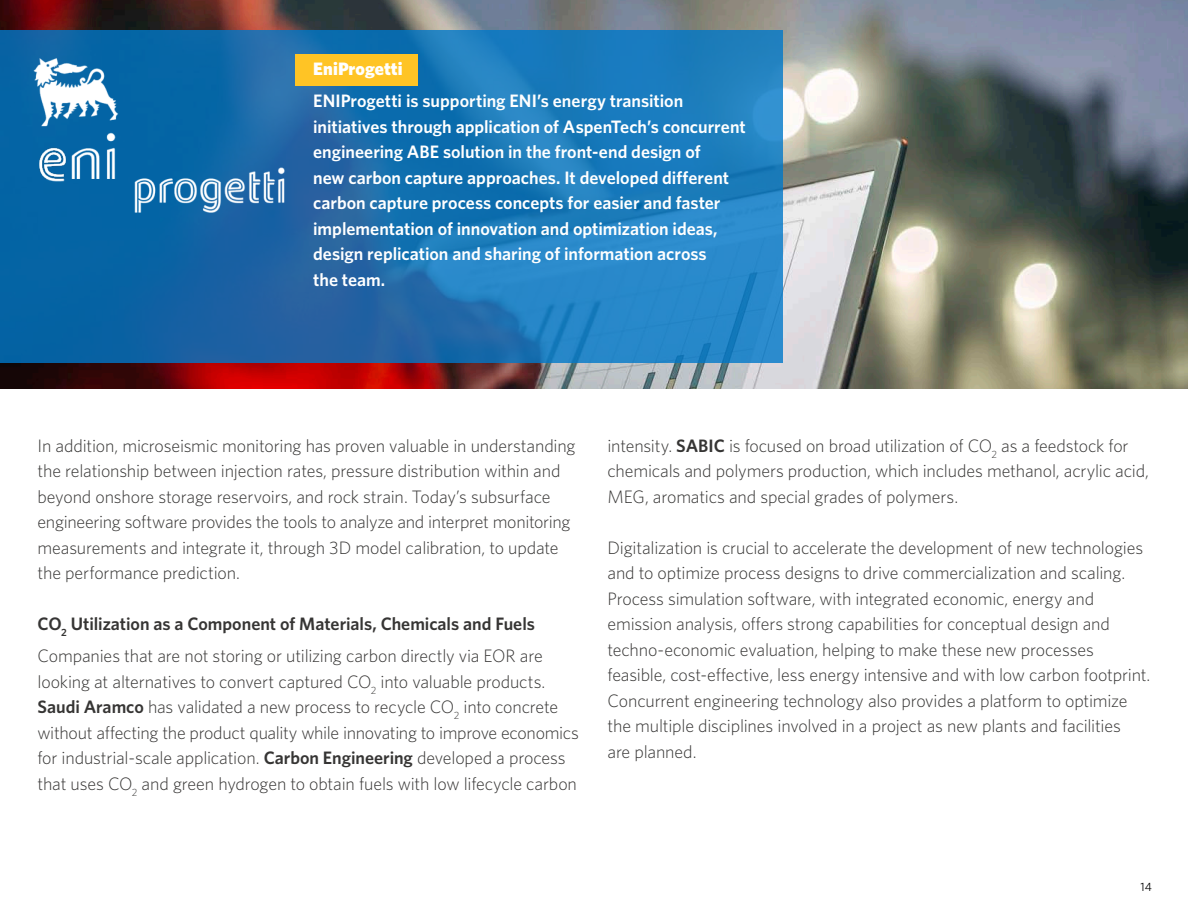
<style>
.page{position:relative;width:1188px;height:918px;background:#fff}
.page>*{position:absolute;margin:0;border:0;box-sizing:border-box;transform-origin:0 0}
.Body_2021{font:300 18px/25.5px "Whitney";letter-spacing:-.01em;color:#363534}
.Subhead_Small{font:600 18px/25.5px "Whitney";color:#fff}
.Subhead_Small-2{font:600 18px "Whitney";letter-spacing:-.005em;color:#363534}
.Subhead_Small-3{font:900 18px "Whitney";letter-spacing:.005em;color:#fff}
.t1{font:12px "Whitney";color:#000}
.s1{font-weight:600}
</style>
<div class="page">
<img style="left:0;top:0;width:1188px;height:388px">
<svg style="left:0;top:30px;width:783px;height:333px;background:#1b74b4"></svg>
<img style="left:18px;top:42px;width:280px;height:187px">
<div style="left:296px;top:54px;width:122px;height:31px;background:#ffc425"></div>
<p class="Subhead_Small-3" style="left:313px;top:58px;width:91px">EniProgetti</p>
<p class="Subhead_Small" style="left:313px;top:88px;width:434px">ENIProgetti is supporting ENI’s energy transition initiatives through application of AspenTech’s concurrent engineering ABE solution in the front-end design of<br>new carbon capture approaches. It developed different carbon capture process concepts for easier and faster implementation of innovation and optimization ideas, design replication and sharing of information across<br>the team.</p>
<p class="Body_2021" style="left:38px;top:432px;width:540px">In addition, microseismic monitoring has proven valuable in understanding the relationship between injection rates, pressure distribution within and beyond onshore storage reservoirs, and rock strain. Today’s subsurface engineering software provides the tools to analyze and interpret monitoring measurements and integrate it, through 3D model calibration, to update the performance prediction.</p>
<p class="Subhead_Small-2" style="left:38px;top:613px;width:499px">CO<sub>2</sub> Utilization as a Component of Materials, Chemicals and Fuels</p>
<p class="Body_2021" style="left:37px;top:643px;width:543px">Companies that are not storing or utilizing carbon directly via EOR are looking at alternatives to convert captured CO<sub>2</sub> into valuable products.<br><span class="s1">Saudi Aramco</span> has validated a new process to recycle CO<sub>2</sub> into concrete without affecting the product quality while innovating to improve economics for industrial-scale application. <span class="s1">Carbon Engineering</span> developed a process that uses CO<sub>2</sub> and green hydrogen to obtain fuels with low lifecycle carbon</p>
<p class="Body_2021" style="left:607px;top:432px;width:543px">intensity. <span class="s1">SABIC</span> is focused on broad utilization of CO<sub>2</sub> as a feedstock for chemicals and polymers production, which includes methanol, acrylic acid,<br>MEG, aromatics and special grades of polymers.</p>
<p class="Body_2021" style="left:607px;top:534px;width:544px">Digitalization is crucial to accelerate the development of new technologies and to optimize process designs to drive commercialization and scaling.<br>Process simulation software, with integrated economic, energy and emission analysis, offers strong capabilities for conceptual design and techno-economic evaluation, helping to make these new processes feasible, cost-effective, less energy intensive and with low carbon footprint.<br>Concurrent engineering technology also provides a platform to optimize the multiple disciplines involved in a project as new plants and facilities<br>are planned.</p>
<p class="t1" style="left:1141px;top:880px;width:13px">14</p>
</div>
